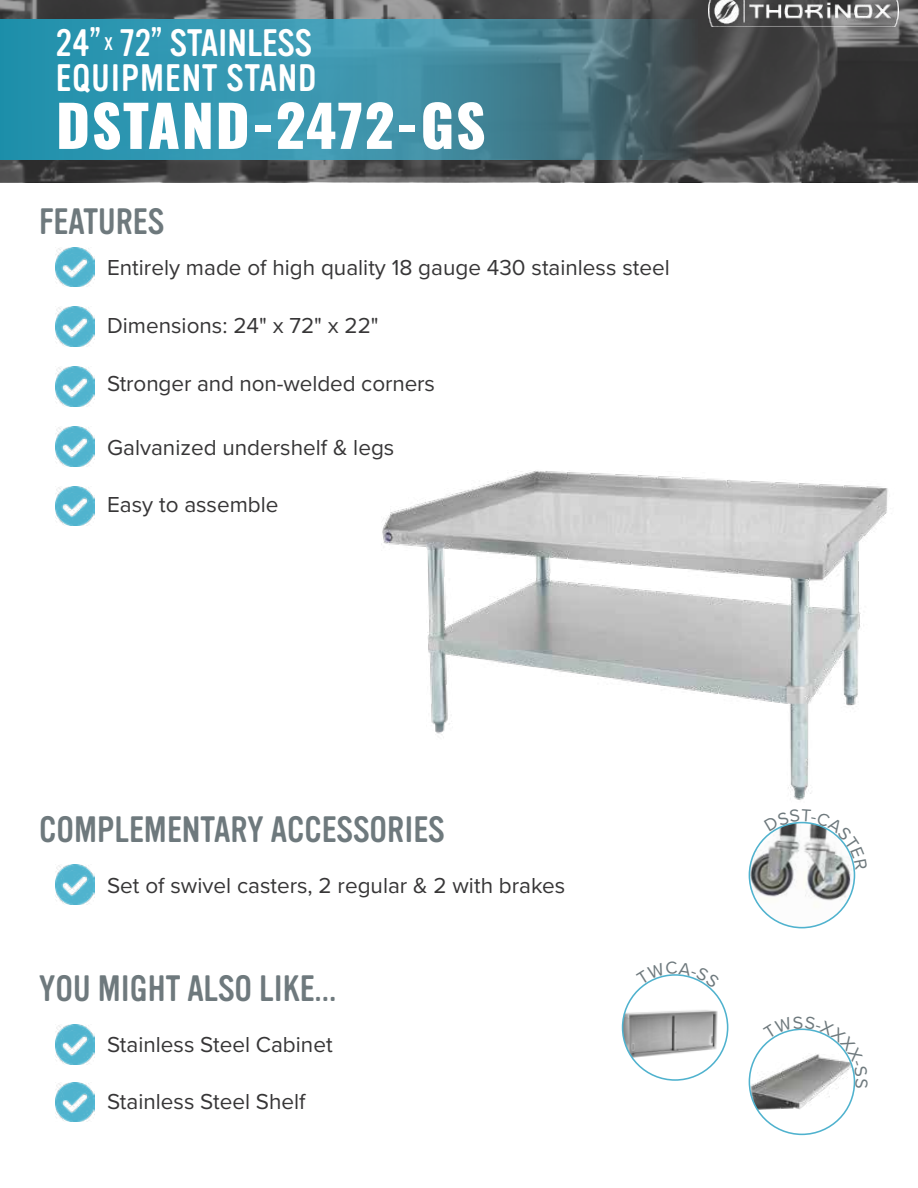
<style>
.page{position:relative;width:918px;height:1188px;background:#fff}
.page>*{position:absolute;margin:0;border:0;box-sizing:border-box;transform-origin:0 0}
.t1{font:800 57px "Oswald";letter-spacing:.025em;color:#fff}
.t2{font:37.5px/35.2px "Vinyl OT";letter-spacing:.015em;color:#fff}
.t3{font:36px "Vinyl OT";color:#6e797d}
.t4{font:22.5px "Proxima Nova";color:#373637}
</style>
<div class="page">
<img style="left:749px;top:823px;width:105px;height:105px;border-radius:53px">
<img style="left:623px;top:975px;width:105px;height:105px;border-radius:53px">
<img style="left:749px;top:1053px;width:105px;height:58px">
<img style="left:381px;top:471px;width:507px;height:329px">
<img style="left:56px;top:247px;width:39px;height:39px">
<img style="left:56px;top:427px;width:39px;height:39px">
<img style="left:56px;top:486px;width:39px;height:40px">
<img style="left:56px;top:307px;width:39px;height:39px">
<img style="left:56px;top:865px;width:39px;height:39px">
<img style="left:56px;top:367px;width:39px;height:39px">
<img style="left:56px;top:1025px;width:39px;height:39px">
<img style="left:56px;top:1082px;width:39px;height:39px">
<svg style="left:0;top:0;width:917px;height:182px;background:#4a4a4b"></svg>
<img style="left:708px;top:0;width:190px;height:27px">
<svg style="left:0;top:19px;width:697px;height:140px;background:#3b889d"></svg>
<hr style="left:917px;top:0;width:1px;height:183px;background:#373637">
<svg style="left:764px;top:821px;width:91px;height:49px"></svg>
<svg style="left:638px;top:974px;width:74px;height:15px"></svg>
<svg style="left:763px;top:1028px;width:93px;height:60px"></svg>
<h2 class="t2" style="left:56px;top:26px;width:262px">24” <sup>X</sup> 72” STAINLESS<br>EQUIPMENT STAND</h2>
<h1 class="t1" style="left:56px;top:96px;width:431px">DSTAND-2472-GS</h1>
<h3 class="t3" style="left:39px;top:202px;width:127px">FEATURES</h3>
<p class="t4" style="left:107px;top:251px;width:564px">Entirely made of high quality 18 gauge 430 stainless steel</p>
<p class="t4" style="left:107px;top:308px;width:273px">Dimensions: 24" x 72" x 22"</p>
<p class="t4" style="left:107px;top:367px;width:329px">Stronger and non-welded corners</p>
<p class="t4" style="left:107px;top:431px;width:289px">Galvanized undershelf &amp; legs</p>
<p class="t4" style="left:107px;top:488px;width:173px">Easy to assemble</p>
<h3 class="t3" style="left:39px;top:810px;width:407px">COMPLEMENTARY ACCESSORIES</h3>
<p class="t4" style="left:107px;top:869px;width:460px">Set of swivel casters, 2 regular &amp; 2 with brakes</p>
<h3 class="t3" style="left:39px;top:969px;width:299px">YOU MIGHT ALSO LIKE...</h3>
<p class="t4" style="left:107px;top:1028px;width:227px">Stainless Steel Cabinet</p>
<p class="t4" style="left:107px;top:1085px;width:200px">Stainless Steel Shelf</p>
</div>
